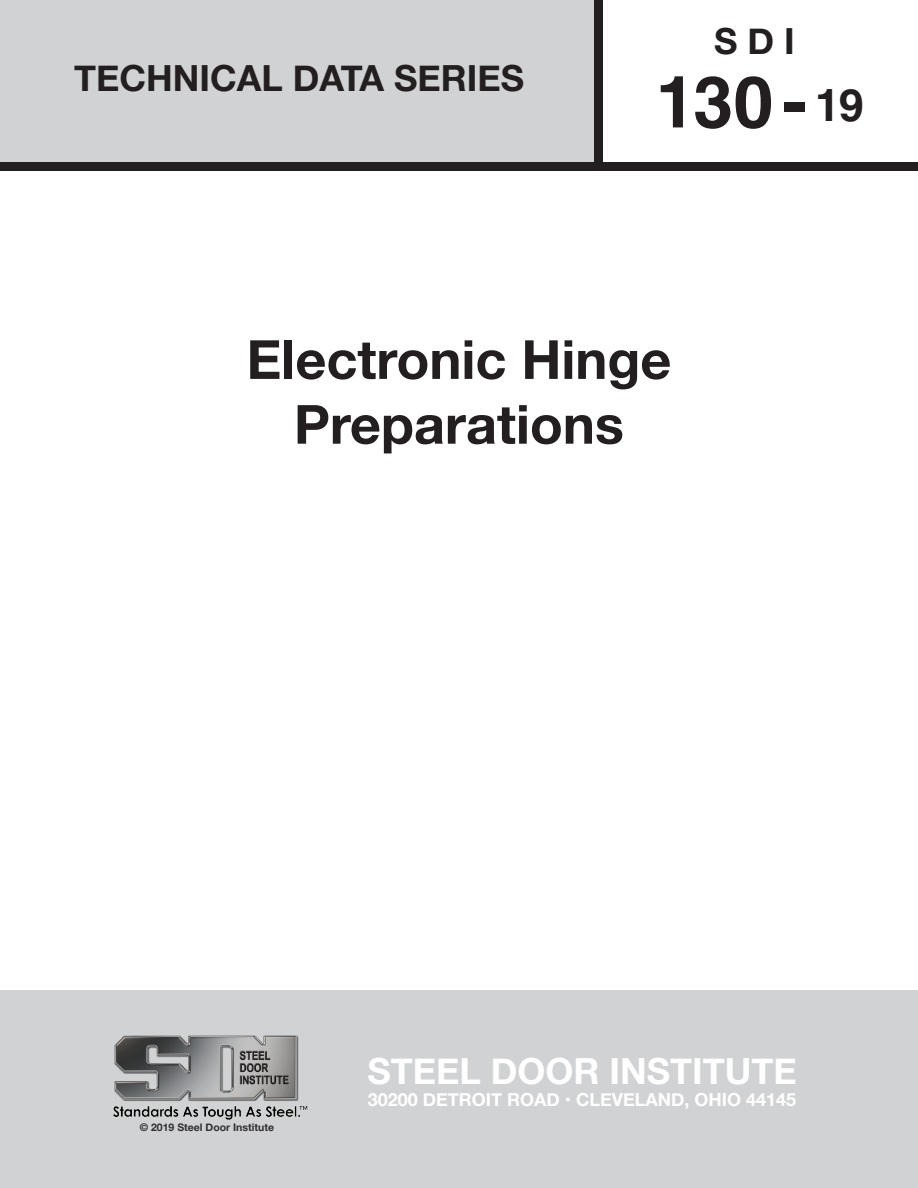
<style>
.page{position:relative;width:918px;height:1188px;background:#fff}
.page>*{position:absolute;margin:0;border:0;box-sizing:border-box;transform-origin:0 0}
.t1{font:700 72px "Helvetica LT Std";color:#231f20}
.t2{font:700 54px/64.8px "Helvetica Neue";color:#231f20;text-align:center}
.t3{font:700 36px "Helvetica Neue";color:#231f20}
.t4{font:700 36px "Helvetica Neue";color:#fff}
.t5{font:700 18px "Helvetica Neue";color:#fff}
.t6{font:700 10.5px "Helvetica Neue";color:#312f30}
.s1{font-size:45px}
</style>
<div class="page">
<div style="left:0;top:990px;width:918px;height:198px;background:#d1d2d4"></div>
<div style="left:0;top:162px;width:918px;height:9px;background:#231f20"></div>
<div style="left:0;top:0;width:598px;height:162px;background:#d1d2d4"></div>
<div style="left:594px;top:0;width:9px;height:162px;background:#231f20"></div>
<img style="left:113px;top:1035px;width:195px;height:85px">
<h3 class="t3" style="left:74px;top:50px;width:452px">TECHNICAL DATA SERIES</h3>
<h3 class="t3" style="left:714px;top:12px;width:82px">S D I</h3>
<h1 class="t1" style="left:656px;top:58px;width:210px">130- <span class="s1">19</span></h1>
<h2 class="t2" style="left:246px;top:329px;width:426px">Electronic Hinge<br>Preparations</h2>
<p class="t6" style="left:140px;top:1119px;width:136px">© 2019 Steel Door Institute</p>
<h3 class="t4" style="left:367px;top:1043px;width:431px">STEEL DOOR INSTITUTE</h3>
<p class="t5" style="left:368px;top:1085px;width:430px">30200 DETROIT ROAD • CLEVELAND, OHIO 44145</p>
</div>
